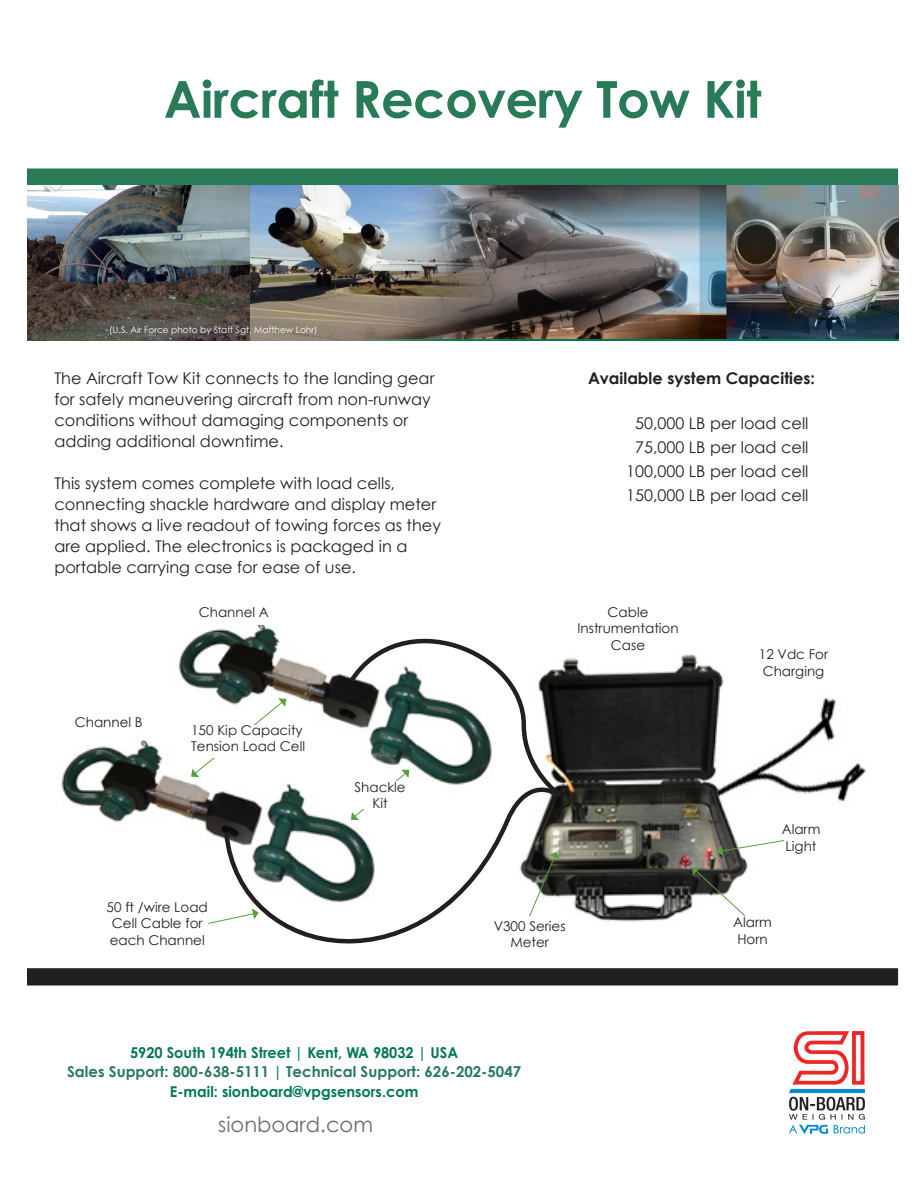
<style>
.page{position:relative;width:918px;height:1188px;background:#fff}
.page>*{position:absolute;margin:0;border:0;box-sizing:border-box;transform-origin:0 0}
.t1{font:700 51px "Century Gothic";letter-spacing:-.01em;color:#297a56}
.PT-URL{font:21px "Century Gothic Pro";color:#6c6d70}
.t2{font:16.2px/21px "Century Gothic";color:#231f20}
.t3{font:700 16.2px "Century Gothic";color:#231f20}
.PT-Contact{font:700 15px "Century Gothic Pro";color:#007856}
.t4{font:700 15px "Century Gothic";color:#297a56}
.t5{font:13.5px/16.2px "Century Gothic";color:#231f20}
.t6{font:9px "Century Gothic";color:#fff}
.s1{font-family:"Century Gothic Pro";color:#007856}
</style>
<div class="page">
<img style="left:61px;top:625px;width:838px;height:348px">
<svg style="left:191px;top:698px;width:95px;height:79px"></svg>
<div style="left:191px;top:725px;width:120px;height:32px;background:#fff"></div>
<div style="left:62px;top:716px;width:94px;height:18px;background:#fff"></div>
<div style="left:734px;top:649px;width:120px;height:32px;background:#fff"></div>
<svg style="left:221px;top:782px;width:344px;height:186px"></svg>
<svg style="left:345px;top:625px;width:220px;height:195px"></svg>
<div style="left:97px;top:902px;width:120px;height:50px;background:#fff"></div>
<div style="left:489px;top:921px;width:82px;height:27px;background:#fff"></div>
<div style="left:548px;top:607px;width:161px;height:46px;background:#fff"></div>
<div style="left:760px;top:824px;width:82px;height:28px;background:#fff"></div>
<div style="left:712px;top:917px;width:82px;height:28px;background:#fff"></div>
<svg style="left:529px;top:852px;width:30px;height:65px"></svg>
<svg style="left:692px;top:867px;width:54px;height:50px"></svg>
<svg style="left:717px;top:840px;width:68px;height:16px"></svg>
<svg style="left:208px;top:909px;width:51px;height:15px"></svg>
<div style="left:27px;top:168px;width:871px;height:18px;background:#297a56;border:2px solid #297a56"></div>
<img style="left:790px;top:1031px;width:74px;height:103px">
<img style="left:27px;top:186px;width:871px;height:154px">
<div style="left:28px;top:969px;width:869px;height:16px;background:#231f20"></div>
<div style="left:27px;top:968px;width:871px;height:18px;border:2px solid #231f20"></div>
<p class="t1" style="left:164px;top:61px;width:599px">Aircraft Recovery Tow Kit</p>
<p class="t6" style="left:109px;top:323px;width:210px">(U.S. Air Force photo by Staff Sgt. Matthew Lohr)</p>
<p class="t2" style="left:54px;top:367px;width:382px">The Aircraft Tow Kit connects to the landing gear for safely maneuvering aircraft from non-runway conditions without damaging components or adding additional downtime.</p>
<p class="t2" style="left:54px;top:473px;width:388px">This system comes complete with load cells, connecting shackle hardware and display meter that shows a live readout of towing forces as they are applied. The electronics is packaged in a portable carrying case for ease of use.</p>
<p class="t5" style="left:75px;top:713px;width:69px">Channel B</p>
<p class="t5" style="left:199px;top:604px;width:72px">Channel A</p>
<p class="t5" style="left:191px;top:722px;width:113px">150 Kip Capacity</p>
<p class="t5" style="left:191px;top:738px;width:115px">Tension Load Cell</p>
<p class="t5" style="left:107px;top:899px;width:103px">50 ft /wire Load<br>Cell Cable for each Channel</p>
<p class="t5" style="left:355px;top:778px;width:53px">Shackle</p>
<p class="t5" style="left:372px;top:795px;width:17px">Kit</p>
<p class="t3" style="left:588px;top:365px;width:229px">Available system Capacities:</p>
<p class="t2" style="left:626px;top:411px;width:184px;line-height:24px;text-align:center">50,000 LB per load cell<br>75,000 LB per load cell<br>100,000 LB per load cell<br>150,000 LB per load cell</p>
<p class="t5" style="left:608px;top:604px;width:42px">Cable</p>
<p class="t5" style="left:578px;top:620px;width:103px">Instrumentation</p>
<p class="t5" style="left:611px;top:636px;width:36px">Case</p>
<p class="t5" style="left:759px;top:646px;width:71px">12 Vdc For<br>Charging</p>
<p class="t5" style="left:494px;top:917px;width:73px;text-align:center">V300 Series<br>Meter</p>
<p class="t5" style="left:782px;top:821px;width:40px">Alarm</p>
<p class="t5" style="left:786px;top:837px;width:32px">Light</p>
<p class="t5" style="left:733px;top:914px;width:40px">Alarm</p>
<p class="t5" style="left:737px;top:930px;width:32px">Horn</p>
<p class="PT-Contact" style="left:130px;top:1043px;width:330px">5920 South 194th Street | Kent, WA 98032 | USA</p>
<p class="t4" style="left:67px;top:1061px;width:455px">Sales Support: 800-638-5111 <span class="s1">|</span> Technical Support: 626-202-5047</p>
<p class="PT-Contact" style="left:170px;top:1082px;width:250px">E-mail: sionboard@vpgsensors.com</p>
<p class="PT-URL" style="left:218px;top:1112px;width:156px">sionboard.com</p>
</div>
